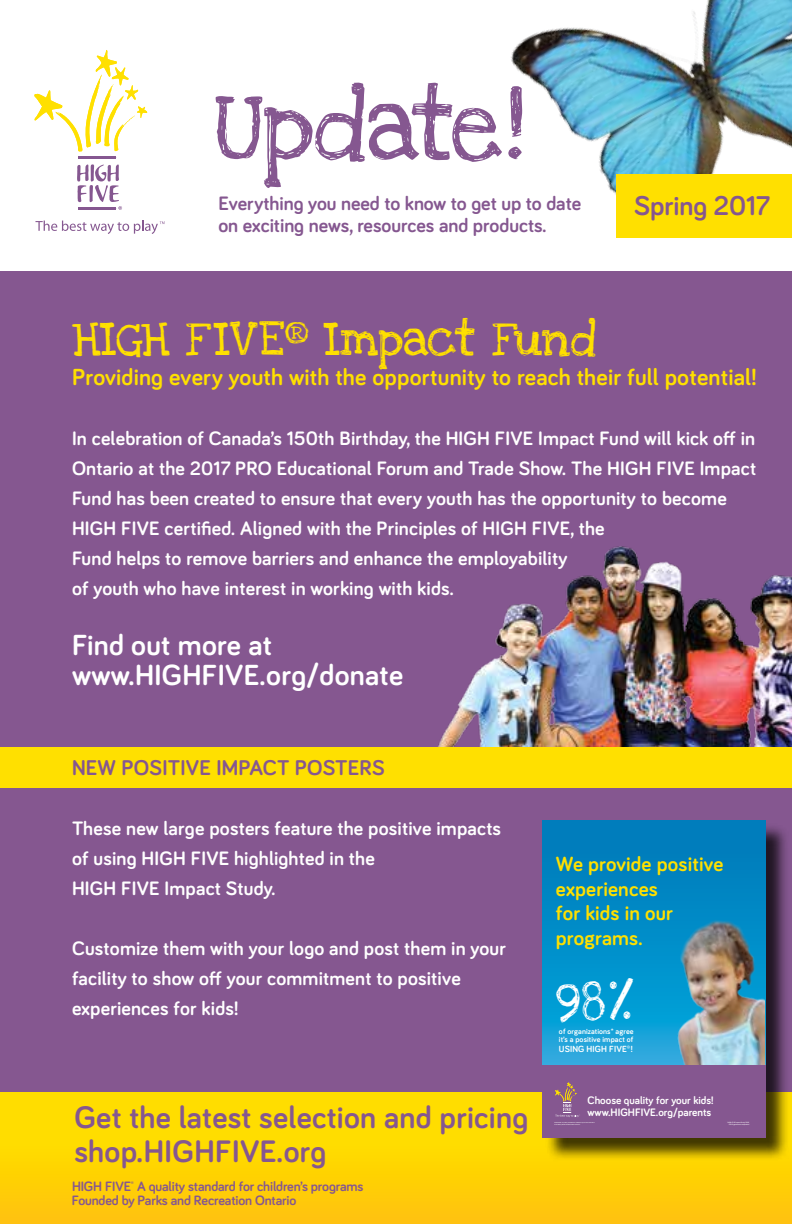
<style>
.page{position:relative;width:792px;height:1224px;background:#fff}
.page>*{position:absolute;margin:0;border:0;box-sizing:border-box;transform-origin:0 0}
.t1{font:74px "Love Ya Like A Sister";color:#855790}
.t2{font:40px "Love Ya Like A Sister";color:#fff}
.t3{font:36px "Love Ya Like A Sister";color:#ffe000}
.t4{font:700 32px/34px "Bariol";letter-spacing:.01em;color:#855790}
.t5{font:700 30px/30px "Bariol";letter-spacing:.01em;color:#fff}
.t6{font:700 28px "Bariol";color:#855790}
.t7{font:700 24px "Bariol";letter-spacing:.01em;color:#ffe000}
.t8{font:700 22px "Bariol";letter-spacing:.01em;color:#855790}
.t9{font:700 21px/24.8px "Bariol";letter-spacing:.01em;color:#fee000}
.t10{font:700 20px/30px "Bariol";letter-spacing:.01em;color:#fff}
.t11{font:700 20px/22px "Bariol";color:#855790}
.t12{font:700 14px/14px "Bariol";letter-spacing:-.01em;color:#855790}
.t13{font:700 11.2px/12.2px "Bariol";color:#fff}
.t14{font:700 9.2px "Bariol";letter-spacing:.01em;color:#fff}
.t15{font:700 8px/8.4px "Bariol";letter-spacing:.01em;color:#fff}
</style>
<div class="page">
<div style="left:0;top:271px;width:792px;height:953px;background:#855790"></div>
<div style="left:0;top:1092px;width:792px;height:132px;background:linear-gradient(to bottom,#ffe400,#ffc60b)"></div>
<svg style="left:0;top:1092px;width:1px;height:132px"></svg>
<img style="left:438px;top:546px;width:354px;height:201px">
<div style="left:0;top:747px;width:792px;height:41px;background:#ffe000"></div>
<img style="left:511px;top:0;width:281px;height:238px">
<div style="left:617px;top:174px;width:175px;height:64px;background:#ffe000"></div>
<svg style="left:34px;top:50px;width:113px;height:102px"></svg>
<hr style="left:78px;top:157px;width:38px;height:2px;background:#855790">
<svg style="left:77px;top:164px;width:45px;height:46px"></svg>
<svg style="left:35px;top:221px;width:130px;height:13px"></svg>
<div style="left:545px;top:823px;width:245px;height:339px;background:#000;opacity:.75"></div>
<svg style="left:542px;top:820px;width:223px;height:245px;background:#048ac6"></svg>
<img style="left:629px;top:889px;width:136px;height:176px">
<div style="left:542px;top:1065px;width:223px;height:72px;background:#855790"></div>
<svg style="left:555px;top:1082px;width:25px;height:35px"></svg>
<h1 class="t1" style="left:216px;top:64px;width:311px">Update!</h1>
<p class="t11" style="left:218px;top:191px;width:364px">Everything you need to know to get up to date on exciting news, resources and products.</p>
<h3 class="t6" style="left:634px;top:187px;width:138px">Spring 2017</h3>
<h3 class="t3" style="left:72px;top:309px;width:526px">HIGH F IV E<sup>®</sup> Impact Fund</h3>
<p class="t7" style="left:72px;top:360px;width:686px">Providing every youth with the opportunity to reach their full potential!</p>
<p class="t10" style="left:72px;top:422px;width:686px">In celebration of Canada’s 150th Birthday, the HIGH FIVE Impact Fund will kick off in Ontario at the 2017 PRO Educational Forum and Trade Show. The HIGH FIVE Impact Fund has been created to ensure that every youth has the opportunity to become HIGH FIVE certified. Aligned with the Principles of HIGH FIVE, the<br>Fund helps to remove barriers and enhance the employability<br>of youth who have interest in working with kids.</p>
<h3 class="t5" style="left:72px;top:629px;width:333px">Find out more at www.HIGHFIVE.org/donate</h3>
<p class="t8" style="left:72px;top:753px;width:74px">New Positive</p>
<p class="t8" style="left:216px;top:753px;width:36px">Impact</p>
<p class="t8" style="left:295px;top:753px;width:27px">Posters</p>
<p class="t10" style="left:72px;top:813px;width:431px">These new large posters feature the positive impacts of using HIGH FIVE highlighted in the<br>HIGH FIVE Impact Study.</p>
<p class="t10" style="left:72px;top:933px;width:436px">Customize them with your logo and post them in your facility to show off your commitment to positive experiences for kids!</p>
<h3 class="t4" style="left:74px;top:1099px;width:455px">Get the latest selection and pricing shop.HIGHFIVE.org</h3>
<p class="t12" style="left:72px;top:1179px;width:293px">HIGH FIVE<sup>®</sup> A quality standard for children’s programs<br>Founded by Parks and Recreation Ontario</p>
<p class="t9" style="left:556px;top:851px;width:169px">We provide positive experiences<br>for kids in our programs.</p>
<h2 class="t2" style="left:556px;top:969px;width:80px">98%</h2>
<p class="t15" style="left:559px;top:1027px;width:76px">of organizations* agree it’s a positive impact of</p>
<p class="t14" style="left:559px;top:1043px;width:75px">USING HIGH FIVE®!</p>
<p class="t13" style="left:588px;top:1094px;width:127px">Choose quality for your kids! www.HIGHFIVE.org/parents</p>
</div>
